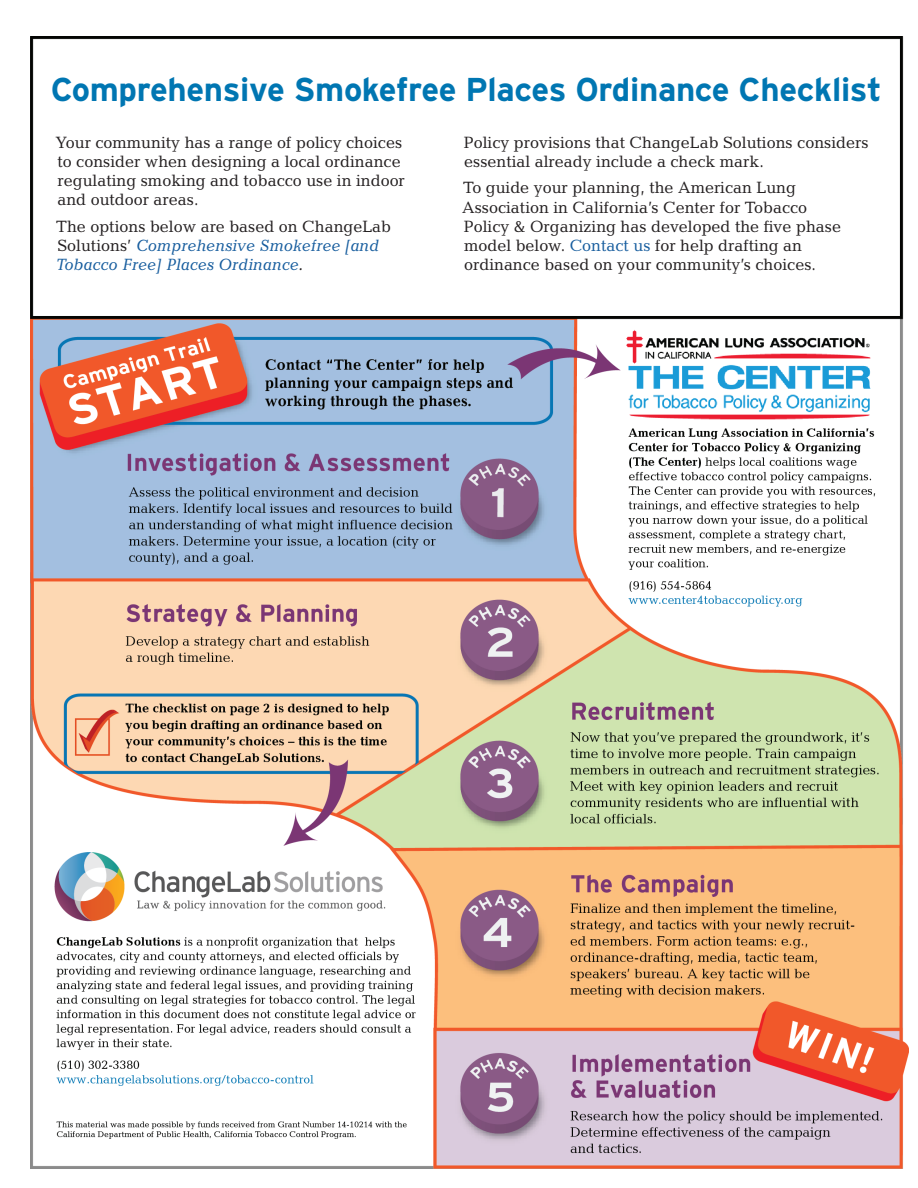
<style>
.page{position:relative;width:918px;height:1188px;background:#fff}
.page>*{position:absolute;margin:0;border:0;box-sizing:border-box;transform-origin:0 0}
.t1{font:700 33px "Interstate";letter-spacing:-.01em;color:#0076b2}
.t2{font:16.5px/19px "Candida";color:#231f20}
.t3{font:italic 16.5px/19px "Candida";color:#175d9e}
.s1{font-style:normal;color:#231f20}
.s2{color:#231f20}
.s3{color:#175d9e}
</style>
<div class="page">
<img style="left:30px;top:36px;width:879px;height:1133px">
<h1 class="t1" style="left:51px;top:71px;width:832px">Comprehensive Smokefree Places Ordinance Checklist</h1>
<p class="t2" style="left:55px;top:132px;width:351px">Your community has a range of policy choices to consider when designing a local ordinance regulating smoking and tobacco use in indoor and outdoor areas.</p>
<p class="t3" style="left:56px;top:216px;width:337px"><span class="s1">The options below are based on ChangeLab<br>Solutions’</span> Comprehensive Smokefree [and<br>Tobacco Free] Places Ordinance<span class="s2">.</span></p>
<p class="t2" style="left:464px;top:133px;width:406px">Policy provisions that ChangeLab Solutions considers essential already include a check mark.</p>
<p class="t2" style="left:462px;top:178px;width:380px">To guide your planning, the American Lung Association in California’s Center for Tobacco Policy &amp; Organizing has developed the five phase model below. <span class="s3">Contact us</span> for help drafting an ordinance based on your community’s choices.</p>
</div>
